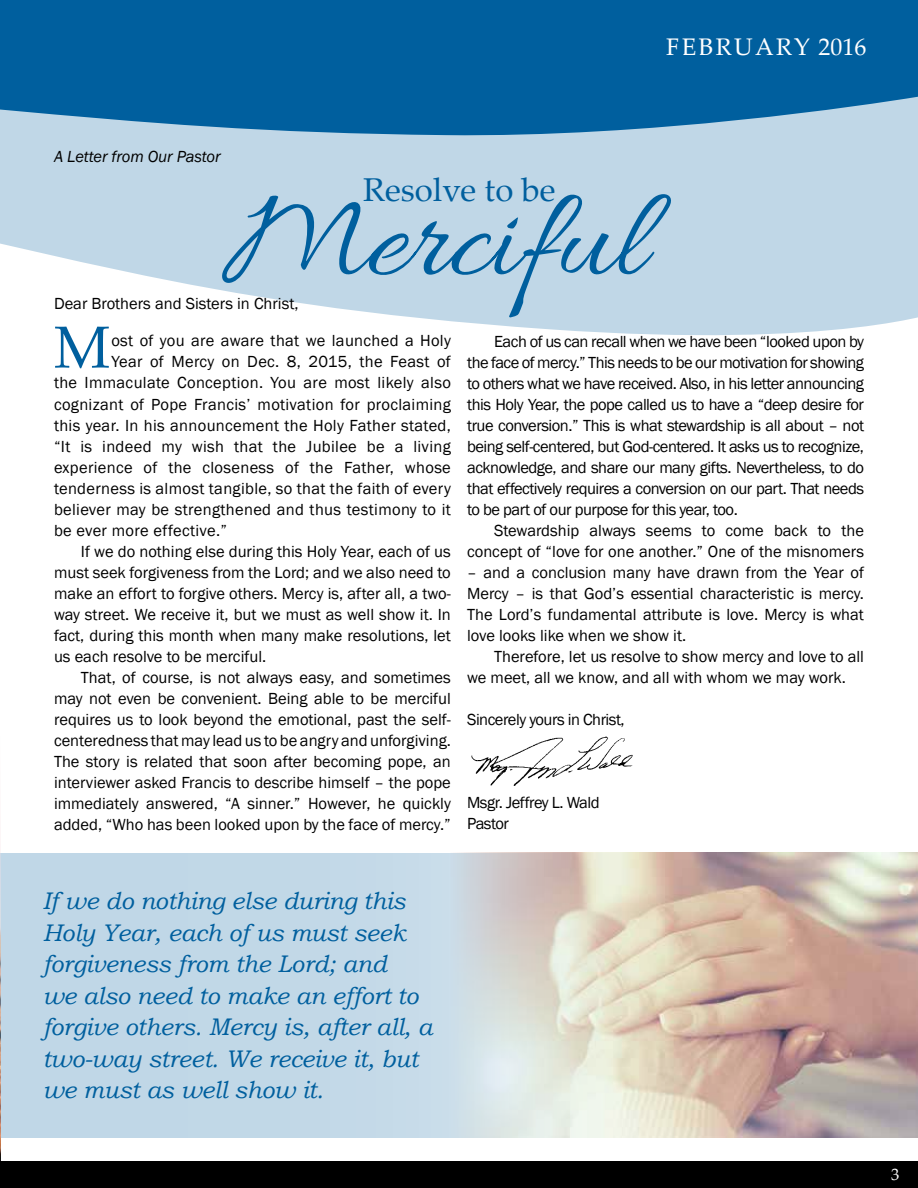
<style>
.page{position:relative;width:918px;height:1188px;background:#fff}
.page>*{position:absolute;margin:0;border:0;box-sizing:border-box;transform-origin:0 0}
.t1{font:59.4px "Palatino Linotype";color:#005f9e}
.t2{font:33px "Palatino Linotype";color:#005f9e}
.t3{font:italic 24px/31.5px "Bookman Old Style";letter-spacing:-.01em;color:#005f9e}
.t4{font:24px "Palatino Linotype";letter-spacing:.095em;color:#fff}
.t5{font:16.5px/21px "Franklin Gothic";color:#000;text-align:justify}
.t6{font:16.5px "Franklin Gothic";letter-spacing:.02em;color:#000}
.t7{font:16.5px/21px "Franklin Gothic";letter-spacing:-.03em;color:#000}
.t8{font:italic 16.5px "Franklin Gothic";letter-spacing:-.005em;color:#000}
.t9{font:16.5px "Palatino Linotype";color:#fff}
</style>
<div class="page">
<div style="left:0;top:1161px;width:918px;height:27px;background:#000"></div>
<svg style="left:0;top:137px;width:918px;height:199px;fill:#c0d7e7"></svg>
<svg style="left:0;top:0;width:918px;height:137px;background:#126aa4"></svg>
<img style="left:0;top:853px;width:1px;height:308px">
<img style="left:471px;top:736px;width:162px;height:50px">
<svg style="left:216px;top:193px;width:458px;height:126px;background:#abcadf"></svg>
<div style="left:1px;top:853px;width:645px;height:284px;background:#c1d8e7"></div>
<img style="left:451px;top:853px;width:467px;height:284px">
<p class="t8" style="left:54px;top:146px;width:168px">A Letter from Our Pastor</p>
<h2 class="t2" style="left:363px;top:166px;width:194px">Resolve to be</h2>
<h3 class="t4" style="left:666px;top:30px;width:202px">February 2016</h3>
<p class="t5" style="left:54px;top:293px;width:246px">Dear Brothers and Sisters in Christ,</p>
<h1 class="t1" style="left:54px;top:305px;width:58px">M</h1>
<p class="t6" style="left:111px;top:331px;width:341px">ost of you are aware that we launched a Holy</p>
<p class="t6" style="left:111px;top:352px;width:341px">Year of Mercy on Dec. 8, 2015, the Feast of</p>
<p class="t6" style="left:54px;top:373px;width:398px">the Immaculate Conception. You are most likely also</p>
<p class="t6" style="left:54px;top:394px;width:398px">cognizant of Pope Francis’ motivation for proclaiming</p>
<p class="t6" style="left:54px;top:415px;width:398px">this year. In his announcement the Holy Father stated,</p>
<p class="t6" style="left:54px;top:436px;width:398px">“It is indeed my wish that the Jubilee be a living</p>
<p class="t6" style="left:54px;top:457px;width:398px">experience of the closeness of the Father, whose</p>
<p class="t6" style="left:54px;top:478px;width:398px">tenderness is almost tangible, so that the faith of every</p>
<p class="t6" style="left:54px;top:499px;width:398px">believer may be strengthened and thus testimony to it</p>
<p class="t6" style="left:54px;top:520px;width:175px">be ever more effective.”</p>
<p class="t5" style="left:81px;top:541px;width:371px">If we do nothing else during this Holy Year, each of us</p>
<p class="t5" style="left:54px;top:562px;width:398px">must seek forgiveness from the Lord; and we also need to</p>
<p class="t5" style="left:54px;top:583px;width:398px">make an effort to forgive others. Mercy is, after all, a two-</p>
<p class="t5" style="left:54px;top:604px;width:398px">way street. We receive it, but we must as well show it. In</p>
<p class="t5" style="left:54px;top:625px;width:398px">fact, during this month when many make resolutions, let</p>
<p class="t5" style="left:54px;top:646px;width:214px">us each resolve to be merciful.</p>
<p class="t5" style="left:81px;top:667px;width:371px">That, of course, is not always easy, and sometimes</p>
<p class="t5" style="left:54px;top:688px;width:398px">may not even be convenient. Being able to be merciful</p>
<p class="t5" style="left:54px;top:709px;width:398px">requires us to look beyond the emotional, past the self-</p>
<p class="t5" style="left:54px;top:730px;width:398px">centeredness that may lead us to be angry and unforgiving.</p>
<p class="t5" style="left:54px;top:751px;width:398px">The story is related that soon after becoming pope, an</p>
<p class="t5" style="left:54px;top:772px;width:398px">interviewer asked Francis to describe himself – the pope</p>
<p class="t5" style="left:54px;top:793px;width:398px">immediately answered, “A sinner.” However, he quickly</p>
<p class="t5" style="left:54px;top:814px;width:398px">added, “Who has been looked upon by the face of mercy.”</p>
<p class="t5" style="left:467px;top:331px;width:399px;text-indent:27px">Each of us can recall when we have been “looked upon by the face of mercy.” This needs to be our motivation for showing to others what we have received. Also, in his letter announcing this Holy Year, the pope called us to have a “deep desire for true conversion.” This is what stewardship is all about – not being self-centered, but God-centered. It asks us to recognize, acknowledge, and share our many gifts. Nevertheless, to do that effectively requires a conversion on our part. That needs to be part of our purpose for this year, too.</p>
<p class="t5" style="left:467px;top:520px;width:398px;text-align:right">Stewardship always seems to come back to the concept of “love for one another.” One of the misnomers</p>
<p class="t5" style="left:467px;top:562px;width:398px">– and a conclusion many have drawn from the Year of Mercy – is that God’s essential characteristic is mercy.<br>The Lord’s fundamental attribute is love. Mercy is what love looks like when we show it.</p>
<p class="t5" style="left:467px;top:646px;width:398px;text-indent:27px">Therefore, let us resolve to show mercy and love to all we meet, all we know, and all with whom we may work.</p>
<p class="t7" style="left:467px;top:709px;width:159px">Sincerely yours in Christ,</p>
<p class="t7" style="left:467px;top:793px;width:134px">Msgr. Jeffrey L. Wald<br>Pastor</p>
<h3 class="t3" style="left:43px;top:885px;width:391px">If we do nothing else during this<br>Holy Year, each of us must seek forgiveness from the Lord; and<br>we also need to make an effort to forgive others. Mercy is, after all, a two-way street. We receive it, but we must as well show it.</h3>
<p class="t9" style="left:891px;top:1163px;width:10px">3</p>
</div>
